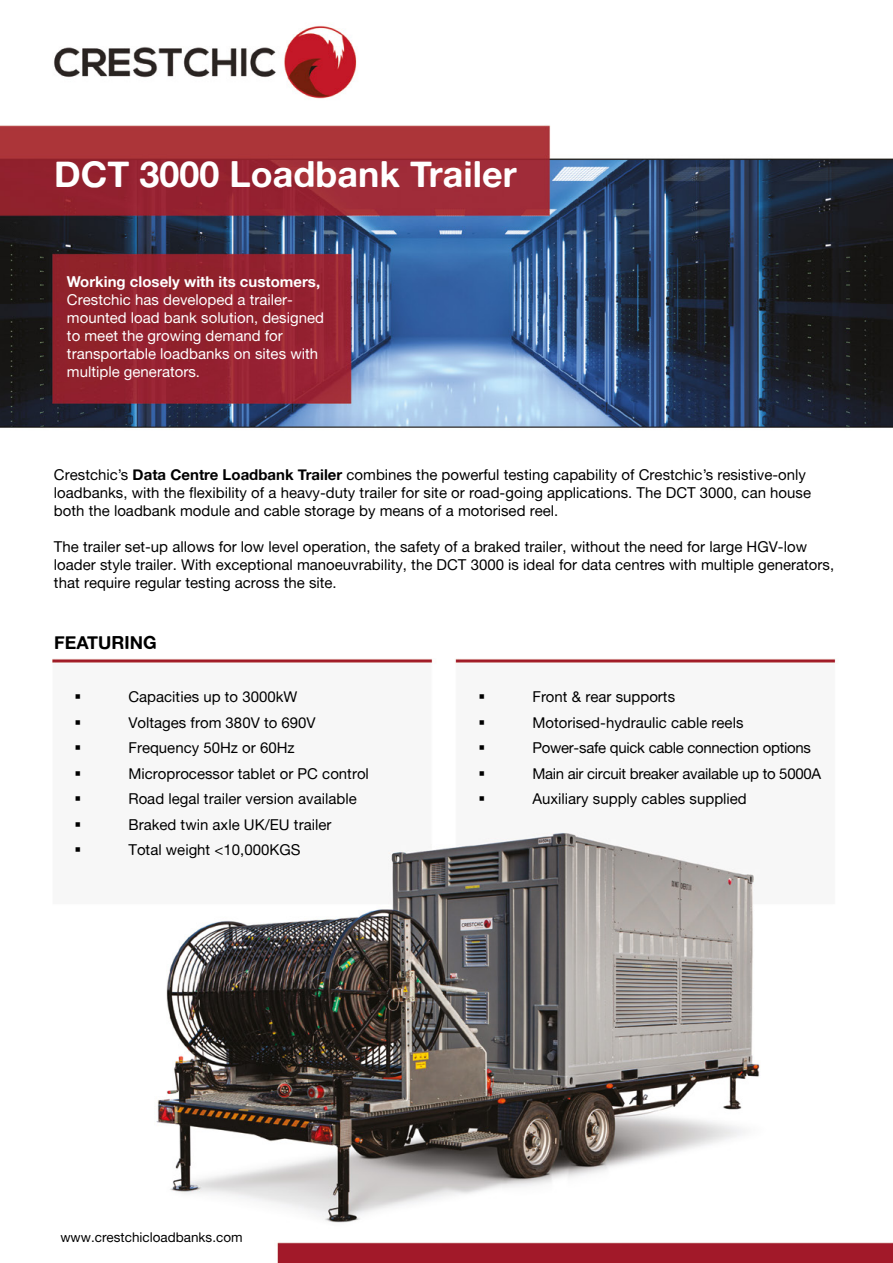
<style>
.page{position:relative;width:893px;height:1263px;background:#fff}
.page>*{position:absolute;margin:0;border:0;box-sizing:border-box;transform-origin:0 0}
.t1{font:36px "Alte Haas Grotesk Bold";color:#fff}
.t2{font:18px "Alte Haas Grotesk Bold";color:#000}
.t3{font:15px/25.5px "Alte Haas Grotesk";color:#000}
.t4{font:15px/18px "Alte Haas Grotesk";color:#fff}
.t5{font:15px "Alte Haas Grotesk Bold";color:#fff}
.t6{font:13.5px "Alte Haas Grotesk";color:#000}
.s1{font-family:"Alte Haas Grotesk Bold"}
</style>
<div class="page">
<img style="left:0;top:25px;width:893px;height:1238px">
<svg style="left:76px;top:694px;width:4px;height:5px"></svg>
<svg style="left:76px;top:720px;width:4px;height:4px"></svg>
<svg style="left:76px;top:745px;width:4px;height:5px"></svg>
<svg style="left:76px;top:771px;width:4px;height:4px"></svg>
<svg style="left:76px;top:796px;width:4px;height:5px"></svg>
<svg style="left:76px;top:822px;width:4px;height:4px"></svg>
<svg style="left:76px;top:847px;width:4px;height:5px"></svg>
<svg style="left:480px;top:694px;width:4px;height:5px"></svg>
<svg style="left:480px;top:720px;width:4px;height:4px"></svg>
<svg style="left:480px;top:745px;width:4px;height:5px"></svg>
<svg style="left:480px;top:771px;width:4px;height:4px"></svg>
<svg style="left:480px;top:796px;width:4px;height:5px"></svg>
<h1 class="t1" style="left:54px;top:152px;width:464px">DCT 3000 Loadbank Trailer</h1>
<p class="t5" style="left:67px;top:272px;width:255px">Working closely with its customers,</p>
<p class="t4" style="left:67px;top:290px;width:259px">Crestchic has developed a trailer&shy;mounted load bank solution, designed to meet the growing demand for transportable loadbanks on sites with multiple generators.</p>
<p class="t3" style="left:54px;top:466px;width:759px;line-height:18px">Crestchic’s <span class="s1">Data Centre Loadbank Trailer</span> combines the powerful testing capability of Crestchic’s resistive-only loadbanks, with the flexibility of a heavy-duty trailer for site or road-going applications. The DCT 3000, can house both the loadbank module and cable storage by means of a motorised reel.</p>
<p class="t3" style="left:54px;top:538px;width:782px;line-height:18px">The trailer set-up allows for low level operation, the safety of a braked trailer, without the need for large HGV-low loader style trailer. With exceptional manoeuvrability, the DCT 3000 is ideal for data centres with multiple generators, that require regular testing across the site.</p>
<p class="t2" style="left:54px;top:631px;width:104px">FEATURING</p>
<p class="t3" style="left:128px;top:684px;width:242px">Capacities up to 3000kW<br>Voltages from 380V to 690V<br>Frequency 50Hz or 60Hz<br>Microprocessor tablet or PC control<br>Road legal trailer version available<br>Braked twin axle UK/EU trailer<br>Total weight &lt;10,000KGS</p>
<p class="t6" style="left:60px;top:1229px;width:184px">www.crestchicloadbanks.com</p>
<p class="t3" style="left:532px;top:684px;width:290px">Front &amp; rear supports<br>Motorised-hydraulic cable reels Power-safe quick cable connection options Main air circuit breaker available up to 5000A Auxiliary supply cables supplied</p>
</div>
